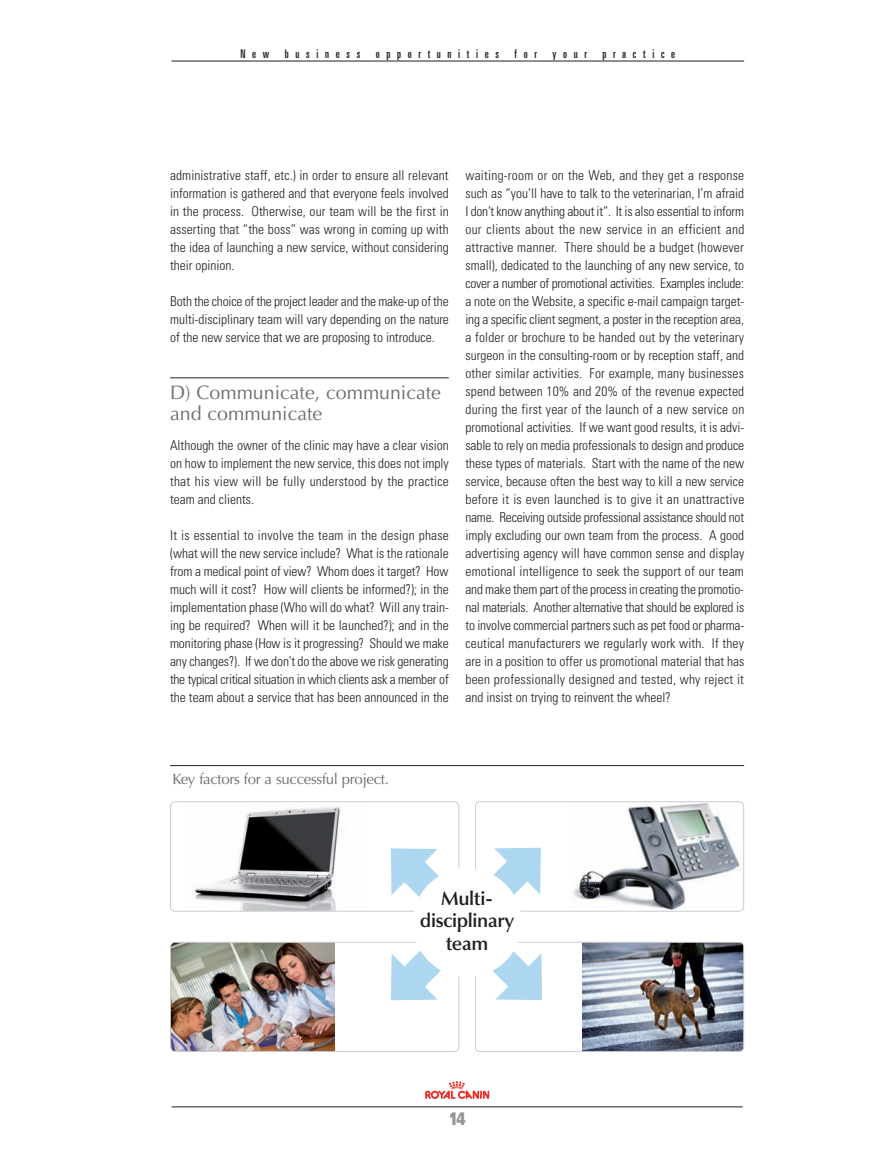
<style>
.page{position:relative;width:893px;height:1170px;background:#fff}
.page>*{position:absolute;margin:0;border:0;box-sizing:border-box;transform-origin:0 0}
.t1{font:19.5px/21px "Optima";color:#6c6d70}
.t2{font:600 19.5px/22.5px "Optima";letter-spacing:-.02em;color:#231f20;text-align:center}
.t3{font:900 expanded 18px "Univers";color:#939598;scale:.6 1}
.t4{font:15px "Optima";letter-spacing:-.02em;color:#6c6d70}
.t5{font:300 condensed 13.5px/18px "Univers";color:#231f20;text-align:justify}
.t6{font:ultra-condensed 12px "Univers";letter-spacing:.555em;color:#231f20}
</style>
<div class="page">
<hr style="left:172px;top:1106px;width:571px;height:1px;background:#231f20">
<svg style="left:425px;top:1081px;width:64px;height:17px"></svg>
<img style="left:171px;top:944px;width:163px;height:107px">
<div style="left:170px;top:941px;width:289px;height:110px;border:2px solid #bcbdc0;border-radius:5px"></div>
<img style="left:582px;top:944px;width:161px;height:107px">
<div style="left:475px;top:941px;width:269px;height:110px;border:2px solid #bcbdc0;border-radius:5px"></div>
<img style="left:194px;top:806px;width:148px;height:102px">
<div style="left:170px;top:801px;width:289px;height:110px;border:2px solid #bcbdc0;border-radius:5px"></div>
<img style="left:573px;top:804px;width:168px;height:104px">
<div style="left:475px;top:801px;width:269px;height:110px;border:2px solid #bcbdc0;border-radius:5px"></div>
<svg style="left:391px;top:847px;width:151px;height:153px"></svg>
<div style="left:413px;top:868px;width:108px;height:109px;background:#fff;border-radius:50%"></div>
<hr style="left:170px;top:765px;width:574px;height:1px;background:#231f20">
<hr style="left:172px;top:61px;width:572px;height:1px;background:#231f20">
<hr style="left:170px;top:377px;width:279px;height:1px;background:#231f20">
<p class="t6" style="left:240px;top:50px;width:30px">New</p>
<p class="t6" style="left:285px;top:50px;width:77px">business</p>
<p class="t6" style="left:376px;top:50px;width:125px">opportunities</p>
<p class="t6" style="left:515px;top:50px;width:24px">for</p>
<p class="t6" style="left:552px;top:50px;width:36px">your</p>
<p class="t6" style="left:602px;top:50px;width:74px">practice</p>
<p class="t5" style="left:170px;top:167px;width:280px">administrative staff, etc.) in order to ensure all relevant information is gathered and that everyone feels involved in the process. Otherwise, our team will be the first in asserting that “the boss” was wrong in coming up with the idea of launching a new service, without considering their opinion.</p>
<p class="t5" style="left:170px;top:293px;width:280px">Both the choice of the project leader and the make-up of the multi-disciplinary team will vary depending on the nature of the new service that we are proposing to introduce.</p>
<h1 class="t1" style="left:170px;top:384px;width:272px">D) Communicate, communicate and communicate</h1>
<p class="t5" style="left:170px;top:437px;width:280px">Although the owner of the clinic may have a clear vision on how to implement the new service, this does not imply that his view will be fully understood by the practice team and clients.</p>
<p class="t5" style="left:170px;top:527px;width:280px">It is essential to involve the team in the design phase (what will the new service include? What is the rationale from a medical point of view? Whom does it target? How much will it cost? How will clients be informed?); in the implementation phase (Who will do what? Will any train&shy;ing be required? When will it be launched?); and in the monitoring phase (How is it progressing? Should we make any changes?). If we don’t do the above we risk generating the typical critical situation in which clients ask a member of the team about a service that has been announced in the</p>
<p class="t5" style="left:465px;top:167px;width:280px">waiting-room or on the Web, and they get a response such as “you’ll have to talk to the veterinarian, I’m afraid I don’t know anything about it”. It is also essential to inform our clients about the new service in an efficient and attractive manner. There should be a budget (however small), dedicated to the launching of any new service, to cover a number of promotional activities. Examples include: a note on the Website, a specific e-mail campaign target&shy;ing a specific client segment, a poster in the reception area, a folder or brochure to be handed out by the veterinary surgeon in the consulting-room or by reception staff, and other similar activities. For example, many businesses spend between 10% and 20% of the revenue expected during the first year of the launch of a new service on promotional activities. If we want good results, it is advi&shy;sable to rely on media professionals to design and produce these types of materials. Start with the name of the new service, because often the best way to kill a new service before it is even launched is to give it an unattractive name. Receiving outside professional assistance should not imply excluding our own team from the process. A good advertising agency will have common sense and display emotional intelligence to seek the support of our team and make them part of the process in creating the promotio&shy;nal materials. Another alternative that should be explored is to involve commercial partners such as pet food or pharma&shy;ceutical manufacturers we regularly work with. If they are in a position to offer us promotional material that has been professionally designed and tested, why reject it and insist on trying to reinvent the wheel?</p>
<p class="t4" style="left:172px;top:773px;width:218px">Key factors for a successful project.</p>
<h1 class="t2" style="left:420px;top:888px;width:96px">Multi&shy;disciplinary team</h1>
<h2 class="t3" style="left:449px;top:1111px;width:29px">14</h2>
</div>
